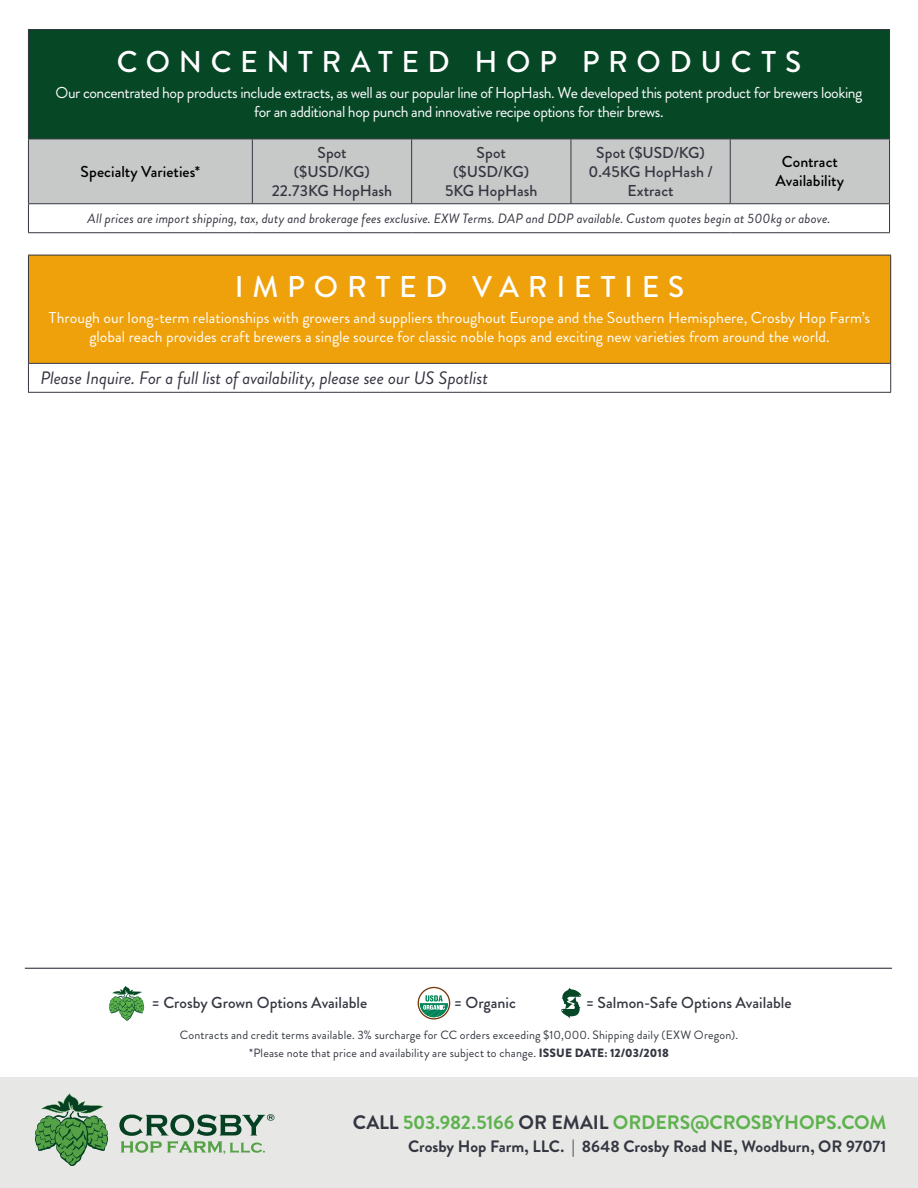
<style>
.page{position:relative;width:918px;height:1188px;background:#fff}
.page>*{position:absolute;margin:0;border:0;box-sizing:border-box;transform-origin:0 0}
.t1{font:500 30px "Brandon Grotesque";letter-spacing:.29em;color:#fff}
.t2{font:700 19.5px "Brandon Grotesque";letter-spacing:-.005em;color:#5eb24e}
.t3{font:italic 18px "Brandon Grotesque";letter-spacing:-.005em;color:#373441}
.t4{font:700 16.5px "Brandon Grotesque";color:#343741}
.t5{font:500 15.9px "Brandon Grotesque";color:#343741}
.t6{font:15.75px/18.9px "Brandon Grotesque";letter-spacing:-.005em;color:#fff;text-align:center}
.t7{font:15.75px/18.9px "Brandon Grotesque";letter-spacing:-.025em;color:#fff;text-align:center}
.t8{font:500 15.75px/18.9px "Brandon Grotesque";color:#343741;text-align:center}
.t9{font:500 15.75px/18.9px "Brandon Grotesque";color:#000;text-align:center}
.t10{font:italic 13.5px "Brandon Grotesque";letter-spacing:.005em;color:#373441}
.t11{font:12px/17.7px "Brandon Grotesque";letter-spacing:.015em;color:#343741;text-align:center}
.s1{font-weight:900}
.s2{color:#343741}
</style>
<div class="page">
<div style="left:0;top:1078px;width:918px;height:110px;background:#e7e8e6"></div>
<svg style="left:35px;top:1093px;width:73px;height:73px"></svg>
<svg style="left:119px;top:1114px;width:155px;height:40px"></svg>
<svg style="left:109px;top:986px;width:35px;height:35px"></svg>
<svg style="left:561px;top:988px;width:21px;height:30px"></svg>
<div style="left:418px;top:987px;width:32px;height:33px;border:1px solid #733907;border-radius:50%"></div>
<svg style="left:420px;top:995px;width:28px;height:22px"></svg>
<hr style="left:25px;top:968px;width:867px;height:1px;background:#343741">
<div style="left:28px;top:30px;width:862px;height:109px;background:#064726"></div>
<div style="left:29px;top:140px;width:860px;height:63px;background:#c7c9c8"></div>
<hr style="left:28px;top:29px;width:224px;height:1px;background:#343741">
<hr style="left:28px;top:30px;width:1px;height:109px;background:#343741">
<hr style="left:252px;top:29px;width:160px;height:1px;background:#343741">
<hr style="left:412px;top:29px;width:159px;height:1px;background:#343741">
<hr style="left:571px;top:29px;width:159px;height:1px;background:#343741">
<hr style="left:730px;top:29px;width:160px;height:1px;background:#343741">
<hr style="left:889px;top:30px;width:1px;height:109px;background:#343741">
<hr style="left:28px;top:139px;width:224px;height:1px;background:#343741">
<hr style="left:28px;top:139px;width:1px;height:64px;background:#343741">
<hr style="left:252px;top:139px;width:160px;height:1px;background:#343741">
<hr style="left:252px;top:139px;width:1px;height:64px;background:#343741">
<hr style="left:412px;top:139px;width:159px;height:1px;background:#343741">
<hr style="left:411px;top:139px;width:1px;height:64px;background:#343741">
<hr style="left:571px;top:139px;width:159px;height:1px;background:#343741">
<hr style="left:571px;top:139px;width:1px;height:64px;background:#343741">
<hr style="left:730px;top:139px;width:160px;height:1px;background:#343741">
<hr style="left:730px;top:139px;width:1px;height:64px;background:#343741">
<hr style="left:889px;top:139px;width:1px;height:64px;background:#343741">
<hr style="left:28px;top:203px;width:224px;height:1px;background:#343741">
<svg style="left:28px;top:204px;width:1px;height:28px"></svg>
<hr style="left:252px;top:203px;width:160px;height:1px;background:#343741">
<hr style="left:412px;top:203px;width:159px;height:1px;background:#343741">
<hr style="left:571px;top:203px;width:159px;height:1px;background:#343741">
<hr style="left:730px;top:203px;width:160px;height:1px;background:#343741">
<svg style="left:889px;top:204px;width:1px;height:28px"></svg>
<hr style="left:28px;top:232px;width:224px;height:1px;background:#343741">
<hr style="left:252px;top:232px;width:160px;height:1px;background:#343741">
<hr style="left:412px;top:232px;width:159px;height:1px;background:#343741">
<hr style="left:571px;top:232px;width:159px;height:1px;background:#343741">
<hr style="left:730px;top:232px;width:160px;height:1px;background:#343741">
<div style="left:28px;top:255px;width:863px;height:108px;background:#efa10b"></div>
<hr style="left:28px;top:255px;width:863px;height:1px;background:#343741">
<hr style="left:28px;top:255px;width:1px;height:108px;background:#343741">
<hr style="left:890px;top:255px;width:1px;height:108px;background:#343741">
<hr style="left:28px;top:363px;width:863px;height:1px;background:#343741">
<svg style="left:28px;top:364px;width:1px;height:28px"></svg>
<svg style="left:890px;top:364px;width:1px;height:28px"></svg>
<hr style="left:28px;top:392px;width:863px;height:1px;background:#343741">
<h1 class="t1" style="left:117px;top:41px;width:686px">CONCENTRATED HOP PRODUCTS</h1>
<p class="t7" style="left:55px;top:83px;width:809px">Our concentrated hop products include extracts, as well as our popular line of HopHash. We developed this potent product for brewers looking for an additional hop punch and innovative recipe options for their brews.</p>
<p class="t8" style="left:272px;top:143px;width:122px">Spot<br>($USD/KG)<br>22.73KG HopHash</p>
<p class="t8" style="left:445px;top:143px;width:94px">Spot ($USD/KG)<br>5KG HopHash</p>
<p class="t8" style="left:588px;top:143px;width:126px">Spot ($USD/KG)<br>0.45KG HopHash /<br>Extract</p>
<p class="t9" style="left:776px;top:153px;width:70px">Contract<br>Availability</p>
<p class="t10" style="left:88px;top:209px;width:744px">All prices are import shipping, tax, duty and brokerage fees exclusive. EXW Terms. DAP and DDP available. Custom quotes begin at 500kg or above.</p>
<p class="t9" style="left:81px;top:162px;width:121px">Specialty Varieties*</p>
<h1 class="t1" style="left:235px;top:266px;width:451px">IMPORTED VARIETIES</h1>
<p class="t6" style="left:49px;top:308px;width:823px">Through our long-term relationships with growers and suppliers throughout Europe and the Southern Hemisphere, Crosby Hop Farm’s global reach provides craft brewers a single source for classic noble hops and exciting new varieties from around the world.</p>
<p class="t3" style="left:40px;top:366px;width:449px">Please Inquire. For a full list of availability, please see our US Spotlist</p>
<p class="t5" style="left:152px;top:991px;width:217px">= Crosby Grown Options Available</p>
<p class="t5" style="left:454px;top:991px;width:63px">= Organic</p>
<p class="t5" style="left:586px;top:991px;width:207px">= Salmon-Safe Options Available</p>
<p class="t11" style="left:180px;top:1026px;width:560px">Contracts and credit terms available. 3% surcharge for CC orders exceeding $10,000. Shipping daily (EXW Oregon). *Please note that price and availability are subject to change. <span class="s1">ISSUE DATE: 12/03/2018</span></p>
<p class="t2" style="left:353px;top:1109px;width:535px"><span class="s2">CALL</span> 503.982.5166 <span class="s2">OR EMAIL</span> ORDERS@CROSBYHOPS.COM</p>
<p class="t4" style="left:408px;top:1135px;width:480px">Crosby Hop Farm, LLC. | 8648 Crosby Road NE, Woodburn, OR 97071</p>
</div>
